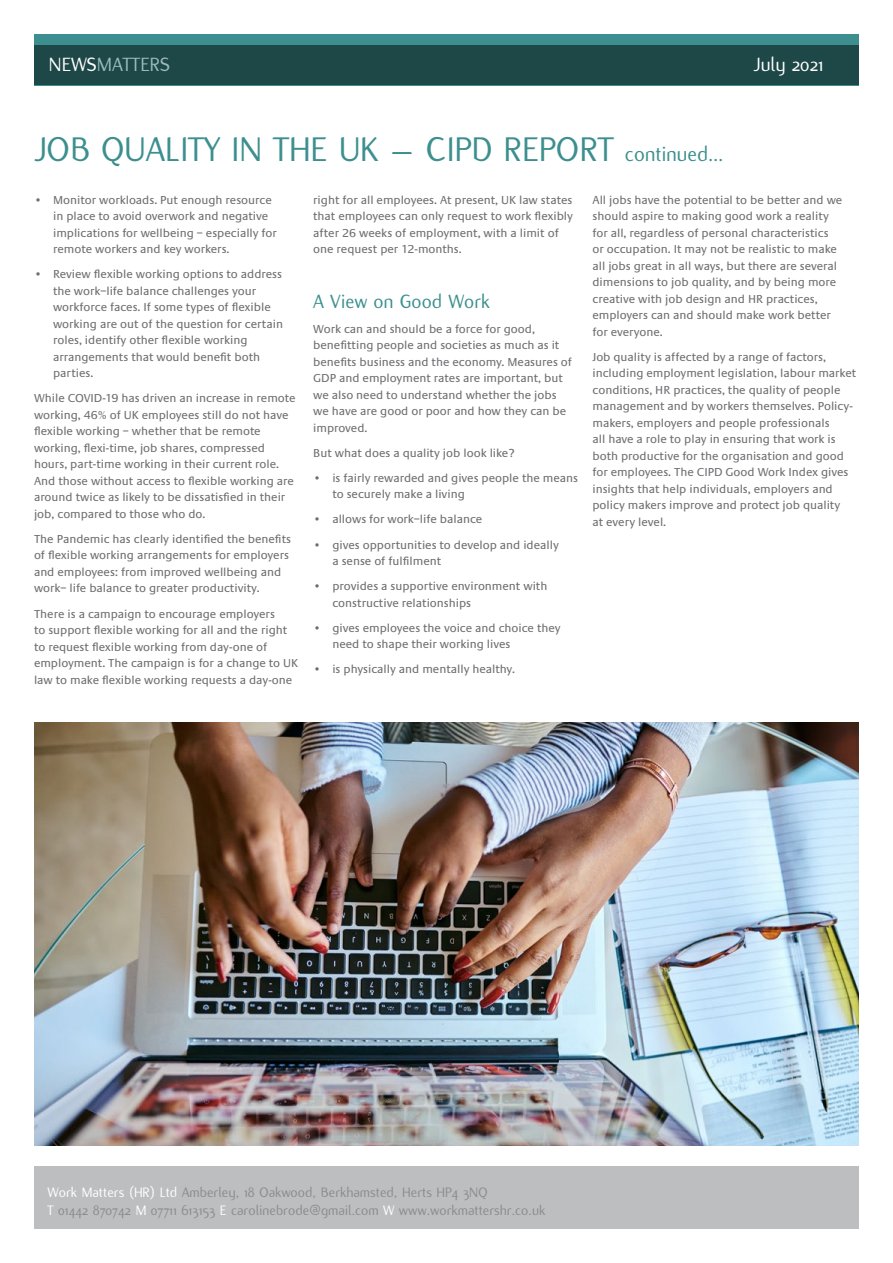
<style>
.page{position:relative;width:893px;height:1263px;background:#fff}
.page>*{position:absolute;margin:0;border:0;box-sizing:border-box;transform-origin:0 0}
.t1{font:37.5px "Flux";color:#3d8f8f}
.t2{font:21px "Flux";color:#3d8f8f}
.t3{font:21px "Flux";color:#9abbbd}
.t4{font:21px "Flux";color:#fff}
.t5{font:15px/18px "Flux";color:#8a8c8e}
.t6{font:12px/16.5px "Praxis";color:#6d6e71}
.s1{color:#fff}
.s2{font-size:22.5px}
</style>
<div class="page">
<div style="left:34px;top:34px;width:825px;height:51px;background:#3d8f8f"></div>
<div style="left:34px;top:45px;width:825px;height:40px;background:#1e4747"></div>
<div style="left:34px;top:1167px;width:825px;height:62px;background:#bcbec0"></div>
<img style="left:34px;top:723px;width:825px;height:423px">
<h2 class="t3" style="left:49px;top:53px;width:123px"><span class="s1">NEWS</span>MATTERS</h2>
<h2 class="t4" style="left:753px;top:53px;width:72px">July 2021</h2>
<h1 class="t1" style="left:34px;top:129px;width:691px">JOB QUALITY IN THE UK – CIPD REPORT <span class="s2">continued…</span></h1>
<p class="t6" style="left:53px;top:192px;width:225px;text-indent:-19px">• Monitor workloads. Put enough resource in place to avoid overwork and negative implications for wellbeing – especially for remote workers and key workers.</p>
<p class="t6" style="left:53px;top:266px;width:231px;text-indent:-19px">• Review flexible working options to address the work–life balance challenges your workforce faces. If some types of flexible working are out of the question for certain roles, identify other flexible working arrangements that would benefit both parties.</p>
<p class="t6" style="left:34px;top:390px;width:263px">While COVID-19 has driven an increase in remote working, 46% of UK employees still do not have flexible working – whether that be remote working, flexi-time, job shares, compressed hours, part-time working in their current role.<br>And those without access to flexible working are around twice as likely to be dissatisfied in their job, compared to those who do.</p>
<p class="t6" style="left:34px;top:531px;width:259px">The Pandemic has clearly identified the benefits of flexible working arrangements for employers and employees: from improved wellbeing and work– life balance to greater productivity.</p>
<p class="t6" style="left:34px;top:605px;width:266px">There is a campaign to encourage employers<br>to support flexible working for all and the right to request flexible working from day-one of employment. The campaign is for a change to UK law to make flexible working requests a day-one</p>
<p class="t6" style="left:313px;top:192px;width:261px">right for all employees. At present, UK law states that employees can only request to work flexibly after 26 weeks of employment, with a limit of one request per 12-months.</p>
<h2 class="t2" style="left:313px;top:290px;width:178px">A View on Good Work</h2>
<p class="t6" style="left:313px;top:321px;width:260px">Work can and should be a force for good, benefitting people and societies as much as it benefits business and the economy. Measures of GDP and employment rates are important, but we also need to understand whether the jobs we have are good or poor and how they can be improved.</p>
<p class="t6" style="left:313px;top:445px;width:203px">But what does a quality job look like?</p>
<p class="t6" style="left:332px;top:470px;width:247px;text-indent:-19px">• is fairly rewarded and gives people the means to securely make a living</p>
<p class="t6" style="left:313px;top:511px;width:171px">• allows for work–life balance</p>
<p class="t6" style="left:332px;top:536px;width:228px;text-indent:-19px">• gives opportunities to develop and ideally a sense of fulfilment</p>
<p class="t6" style="left:332px;top:578px;width:216px;text-indent:-19px">• provides a supportive environment with constructive relationships</p>
<p class="t6" style="left:332px;top:619px;width:230px;text-indent:-19px">• gives employees the voice and choice they need to shape their working lives</p>
<p class="t6" style="left:313px;top:661px;width:203px">• is physically and mentally healthy.</p>
<p class="t6" style="left:592px;top:192px;width:251px">All jobs have the potential to be better and we should aspire to making good work a reality for all, regardless of personal characteristics or occupation. It may not be realistic to make all jobs great in all ways, but there are several dimensions to job quality, and by being more creative with job design and HR practices, employers can and should make work better for everyone.</p>
<p class="t6" style="left:592px;top:349px;width:265px">Job quality is affected by a range of factors, including employment legislation, labour market conditions, HR practices, the quality of people management and by workers themselves. Policy&shy;makers, employers and people professionals<br>all have a role to play in ensuring that work is both productive for the organisation and good for employees. The CIPD Good Work Index gives insights that help individuals, employers and policy makers improve and protect job quality<br>at every level.</p>
<p class="t5" style="left:47px;top:1183px;width:499px"><span class="s1">Work Matters (HR) Ltd</span> Amberley, 18 Oakwood, Berkhamsted, Herts HP4 3NQ<br><span class="s1">T</span> 01442 870742 <span class="s1">M</span> 07711 613153 <span class="s1">E</span> carolinebrode@gmail.com <span class="s1">W</span> www.workmattershr.co.uk</p>
</div>
